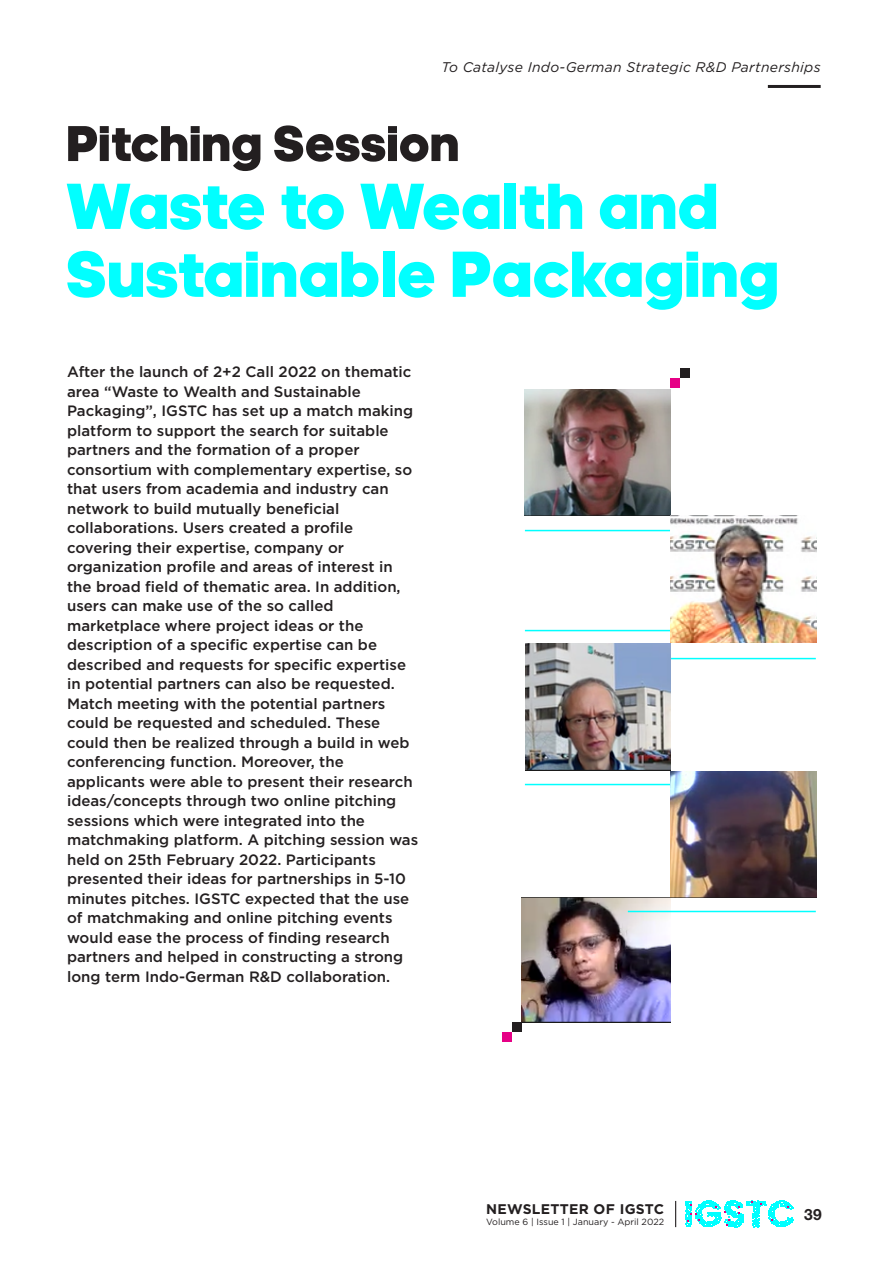
<style>
.page{position:relative;width:893px;height:1263px;background:#fff}
.page>*{position:absolute;margin:0;border:0;box-sizing:border-box;transform-origin:0 0}
.t1{font:900 66px/67.9px "adineue PROTT";letter-spacing:.02em;color:#01ffff}
.t2{font:900 51px "adineue PROTT";letter-spacing:.02em;color:#231f20}
.t3{font:700 15.6px "Helvetica Neue";color:#231f20}
.t4{font:500 15px/19.5px "Gotham";color:#231f20}
.t5{font:italic 13.95px "Gotham";letter-spacing:.02em;color:#231f20}
.t6{font:700 13.95px "Gotham";letter-spacing:.02em;color:#231f20}
.t7{font:9px "Gotham";color:#231f20}
</style>
<div class="page">
<img style="left:522px;top:898px;width:148px;height:124px">
<div style="left:680px;top:368px;width:10px;height:10px;background:#231f20"></div>
<div style="left:670px;top:378px;width:10px;height:10px;background:#e60086"></div>
<div style="left:512px;top:1022px;width:10px;height:10px;background:#231f20"></div>
<div style="left:502px;top:1032px;width:10px;height:10px;background:#e60086"></div>
<hr style="left:525px;top:530px;width:165px;height:1px;background:#01ffff">
<hr style="left:628px;top:658px;width:188px;height:1px;background:#01ffff">
<hr style="left:628px;top:911px;width:188px;height:1px;background:#01ffff">
<hr style="left:525px;top:630px;width:176px;height:1px;background:#01ffff">
<hr style="left:525px;top:784px;width:176px;height:1px;background:#01ffff">
<hr style="left:768px;top:85px;width:53px;height:3px;background:#231f20">
<svg style="left:685px;top:1200px;width:109px;height:27px"></svg>
<svg style="left:675px;top:1201px;width:1px;height:26px"></svg>
<img style="left:525px;top:389px;width:145px;height:126px">
<img style="left:525px;top:644px;width:146px;height:126px">
<img style="left:670px;top:771px;width:146px;height:127px">
<img style="left:670px;top:516px;width:146px;height:126px">
<p class="t5" style="left:442px;top:58px;width:381px">To Catalyse Indo-German Strategic R&amp;D Partnerships</p>
<h2 class="t2" style="left:66px;top:113px;width:394px">Pitching Session</h2>
<h1 class="t1" style="left:66px;top:171px;width:713px">Waste to Wealth and<br>Sustainable Packaging</h1>
<p class="t4" style="left:67px;top:362px;width:353px">After the launch of 2+2 Call 2022 on thematic area “Waste to Wealth and Sustainable Packaging”, IGSTC has set up a match making platform to support the search for suitable partners and the formation of a proper consortium with complementary expertise, so that users from academia and industry can network to build mutually beneficial collaborations. Users created a profile covering their expertise, company or organization profile and areas of interest in the broad field of thematic area. In addition, users can make use of the so called marketplace where project ideas or the description of a specific expertise can be described and requests for specific expertise in potential partners can also be requested.<br>Match meeting with the potential partners could be requested and scheduled. These could then be realized through a build in web conferencing function. Moreover, the applicants were able to present their research ideas/concepts through two online pitching sessions which were integrated into the matchmaking platform. A pitching session was held on 25th February 2022. Participants presented their ideas for partnerships in 5-10 minutes pitches. IGSTC expected that the use of matchmaking and online pitching events would ease the process of finding research partners and helped in constructing a strong long term Indo-German R&amp;D collaboration.</p>
<p class="t6" style="left:486px;top:1200px;width:180px">NEWSLETTER OF IGSTC</p>
<p class="t7" style="left:486px;top:1216px;width:180px">Volume 6 | Issue 1 | January - April 2022</p>
<p class="t3" style="left:804px;top:1205px;width:19px">39</p>
</div>
